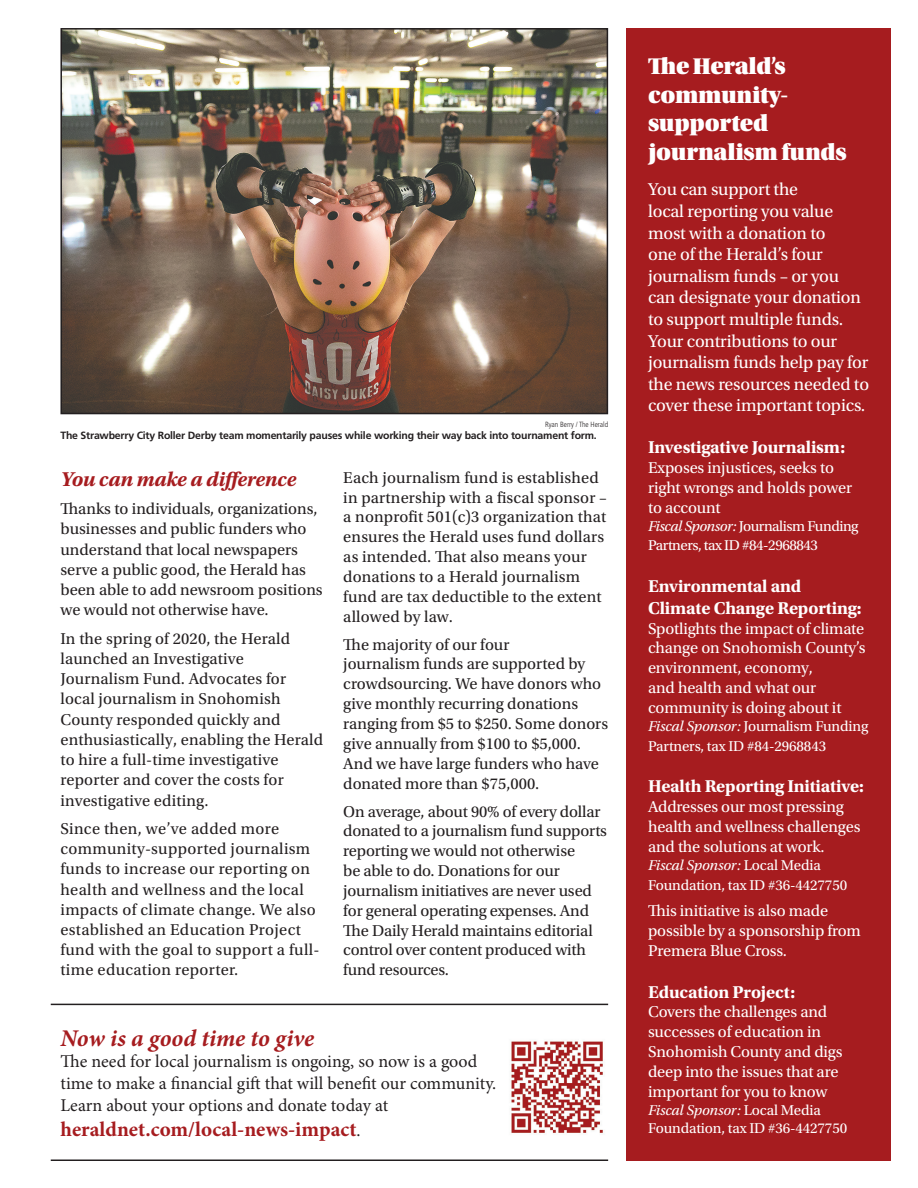
<style>
.page{position:relative;width:918px;height:1188px;background:#fff}
.page>*{position:absolute;margin:0;border:0;box-sizing:border-box;transform-origin:0 0}
.t1{font:24px/28.8px "Utopia Std Black Headline";letter-spacing:-.01em;color:#fff}
.t2{font:italic 700 24px "Minion Pro";color:#a61c1f}
.t3{font:700 21px "Minion Pro";letter-spacing:.005em;color:#a61c1f}
.t4{font:italic 700 21px "Utopia Std";letter-spacing:-.015em;color:#a61c1f}
.t5{font:18px/21.6px "Utopia Std";letter-spacing:-.01em;color:#fff}
.t6{font:18px/21.6px "Minion Pro";letter-spacing:-.005em;color:#231f20}
.t7{font:700 18px/21.6px "Utopia Std";letter-spacing:-.01em;color:#fff}
.t8{font:16.5px/19.8px "Utopia Std";letter-spacing:.005em;color:#231f20}
.t9{font:16.5px/19.8px "Utopia Std";letter-spacing:-.01em;color:#fff}
.t10{font:15px/19.8px "Utopia Std";letter-spacing:-.01em;color:#fff}
.t11{font:15px/19.8px "Utopia Std";letter-spacing:-.03em;color:#fff}
.t12{font:700 10.5px "Frutiger LT Std";letter-spacing:-.02em;color:#231f20}
.t13{font:300 condensed 7.5px "Frutiger LT Std";color:#231f20}
.s1{font-weight:400;font-size:18px;color:#231f20}
.s2{font-style:italic}
</style>
<div class="page">
<div style="left:626px;top:28px;width:265px;height:1133px;background:#a61c1f"></div>
<img style="left:63px;top:31px;width:542px;height:380px">
<div style="left:60px;top:28px;width:548px;height:386px;border:2px solid #231f20"></div>
<img style="left:511px;top:1041px;width:92px;height:92px">
<hr style="left:51px;top:1160px;width:557px;height:1px;background:#231f20">
<hr style="left:51px;top:1004px;width:557px;height:1px;background:#231f20">
<p class="t13" style="left:545px;top:420px;width:65px">Ryan Berry / The Herald</p>
<p class="t12" style="left:60px;top:429px;width:538px">The Strawberry City Roller Derby team momentarily pauses while working their way back into tournament form.</p>
<p class="t4" style="left:60px;top:467px;width:237px">You can make a difference</p>
<p class="t8" style="left:60px;top:499px;width:264px;line-height:20.2px">Thanks to individuals, organizations, businesses and public funders who understand that local newspapers serve a public good, the Herald has been able to add newsroom positions we would not otherwise have.</p>
<p class="t8" style="left:60px;top:629px;width:264px;line-height:20.2px">In the spring of 2020, the Herald launched an Investigative<br>Journalism Fund. Advocates for local journalism in Snohomish<br>County responded quickly and enthusiastically, enabling the Herald to hire a full-time investigative reporter and cover the costs for investigative editing.</p>
<p class="t8" style="left:60px;top:819px;width:261px;line-height:20.2px">Since then, we’ve added more community-supported journalism funds to increase our reporting on health and wellness and the local impacts of climate change. We also established an Education Project fund with the goal to support a full&shy;time education reporter.</p>
<p class="t8" style="left:343px;top:468px;width:265px">Each journalism fund is established in partnership with a fiscal sponsor – a nonprofit 501(c)3 organization that ensures the Herald uses fund dollars as intended. That also means your donations to a Herald journalism fund are tax deductible to the extent allowed by law.</p>
<p class="t8" style="left:343px;top:635px;width:266px">The majority of our four<br>journalism funds are supported by crowdsourcing. We have donors who give monthly recurring donations ranging from $5 to $250. Some donors give annually from $100 to $5,000.<br>And we have large funders who have donated more than $75,000.</p>
<p class="t8" style="left:343px;top:802px;width:265px">On average, about 90% of every dollar donated to a journalism fund supports reporting we would not otherwise<br>be able to do. Donations for our journalism initiatives are never used for general operating expenses. And The Daily Herald maintains editorial control over content produced with fund resources.</p>
<h1 class="t2" style="left:60px;top:1021px;width:255px">Now is a good time to give</h1>
<p class="t6" style="left:60px;top:1051px;width:437px">The need for local journalism is ongoing, so now is a good time to make a financial gift that will benefit our community.<br>Learn about your options and donate today at</p>
<p class="t3" style="left:60px;top:1114px;width:302px">heraldnet.com/local-news-impact<span class="s1">.</span></p>
<h1 class="t1" style="left:648px;top:52px;width:200px">The Herald’s community&shy;supported journalism funds</h1>
<p class="t5" style="left:648px;top:179px;width:223px">You can support the<br>local reporting you value most with a donation to<br>one of the Herald’s four journalism funds – or you can designate your donation to support multiple funds.<br>Your contributions to our journalism funds help pay for the news resources needed to cover these important topics.</p>
<p class="t7" style="left:648px;top:437px;width:199px">Investigative Journalism:</p>
<p class="t9" style="left:648px;top:458px;width:206px">Exposes injustices, seeks to right wrongs and holds power to account</p>
<p class="t11" style="left:648px;top:516px;width:212px"><span class="s2">Fiscal Sponsor:</span> Journalism Funding<br>Partners, tax ID #84-2968843</p>
<p class="t7" style="left:648px;top:576px;width:215px">Environmental and<br>Climate Change Reporting:</p>
<p class="t9" style="left:648px;top:619px;width:219px">Spotlights the impact of climate change on Snohomish County’s environment, economy,<br>and health and what our community is doing about it</p>
<p class="t10" style="left:648px;top:716px;width:222px"><span class="s2">Fiscal Sponsor:</span> Journalism Funding<br>Partners, tax ID #84-2968843</p>
<p class="t7" style="left:648px;top:776px;width:217px">Health Reporting Initiative:</p>
<p class="t9" style="left:648px;top:797px;width:214px">Addresses our most pressing health and wellness challenges and the solutions at work.</p>
<p class="t10" style="left:648px;top:855px;width:201px"><span class="s2">Fiscal Sponsor:</span> Local Media<br>Foundation, tax ID #36-4427750</p>
<p class="t9" style="left:648px;top:901px;width:214px">This initiative is also made possible by a sponsorship from<br>Premera Blue Cross.</p>
<p class="t7" style="left:648px;top:981px;width:149px">Education Project:</p>
<p class="t9" style="left:648px;top:1003px;width:196px">Covers the challenges and successes of education in<br>Snohomish County and digs deep into the issues that are important for you to know</p>
<p class="t10" style="left:648px;top:1101px;width:201px;line-height:18px"><span class="s2">Fiscal Sponsor:</span> Local Media<br>Foundation, tax ID #36-4427750</p>
</div>
